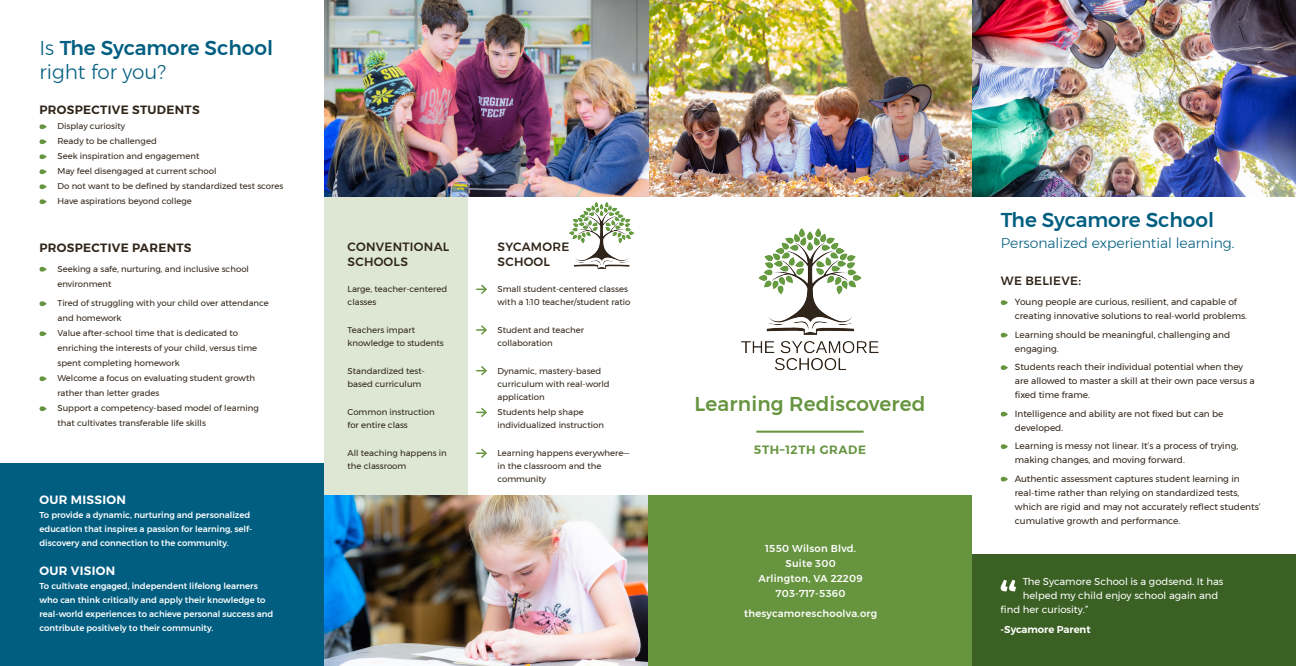
<style>
.page{position:relative;width:1296px;height:666px;background:#fff}
.page>*{position:absolute;margin:0;border:0;box-sizing:border-box;transform-origin:0 0}
.t1{font:600 52.8px "Adelle Basic";color:#fff}
.quote{font:500 20px/24px "Montserrat";color:#025e81}
.t2{font:500 20px "Montserrat";letter-spacing:.01em;color:#66943f}
.A_Head_Montserrat{font:500 20px "Montserrat";color:#025e81}
.A_Head_Montserrat-2{font:300 14px "Montserrat";color:#025e81}
.t3{font:500 12px/14.4px "Montserrat";letter-spacing:.025em;color:#302519}
.B_head{font:600 12px "Montserrat";letter-spacing:.025em;color:#302519}
.B_Head_Montserrat{font:600 12px "Montserrat";letter-spacing:.025em;color:#fff}
.B_Head_Montserrat-2{font:600 12px "Montserrat";letter-spacing:.025em;color:#302519}
.B_Head_Montserrat-3{font:600 12px "Montserrat";letter-spacing:.05em;color:#66943f}
.t4{font:10px "Montserrat";color:#fff}
.t5{font:500 10px "Montserrat";letter-spacing:.025em;color:#fff}
.Quote_Source{font:600 10px "Montserrat";color:#fff}
.leaf_bullets_2{font:9px/14px "Montserrat";color:#302519}
.Bullets{font:8.5px/13px "Montserrat";color:#302519}
.Body_Montserrat{font:500 8.5px/14px "Montserrat";color:#fff}
.s1{font-weight:300}
</style>
<div class="page">
<div style="left:0;top:464px;width:325px;height:202px;background:#025e81"></div>
<div style="left:648px;top:495px;width:324px;height:171px;background:#67943f"></div>
<div style="left:324px;top:183px;width:144px;height:336px;background:#dde7d3"></div>
<img style="left:741px;top:228px;width:138px;height:143px">
<hr style="left:756px;top:431px;width:108px;height:2px;background:#66943f">
<svg style="left:39px;top:124px;width:8px;height:5px"></svg>
<svg style="left:39px;top:139px;width:8px;height:5px"></svg>
<svg style="left:39px;top:154px;width:8px;height:5px"></svg>
<svg style="left:39px;top:169px;width:8px;height:5px"></svg>
<svg style="left:39px;top:184px;width:8px;height:5px"></svg>
<svg style="left:39px;top:199px;width:8px;height:5px"></svg>
<svg style="left:39px;top:267px;width:8px;height:5px"></svg>
<svg style="left:39px;top:301px;width:8px;height:5px"></svg>
<svg style="left:39px;top:331px;width:8px;height:5px"></svg>
<svg style="left:39px;top:376px;width:8px;height:5px"></svg>
<svg style="left:39px;top:406px;width:8px;height:5px"></svg>
<div style="left:972px;top:554px;width:324px;height:112px;background:#3b6023"></div>
<img style="left:324px;top:0;width:972px;height:197px">
<svg style="left:1001px;top:300px;width:7px;height:5px"></svg>
<svg style="left:1001px;top:333px;width:7px;height:5px"></svg>
<svg style="left:1001px;top:365px;width:7px;height:5px"></svg>
<svg style="left:1001px;top:412px;width:7px;height:5px"></svg>
<svg style="left:1001px;top:444px;width:7px;height:5px"></svg>
<svg style="left:1001px;top:477px;width:7px;height:5px"></svg>
<img style="left:324px;top:495px;width:324px;height:171px">
<svg style="left:476px;top:284px;width:11px;height:10px"></svg>
<svg style="left:476px;top:325px;width:11px;height:10px"></svg>
<svg style="left:476px;top:366px;width:11px;height:10px"></svg>
<svg style="left:476px;top:407px;width:11px;height:10px"></svg>
<svg style="left:476px;top:448px;width:11px;height:10px"></svg>
<img style="left:569px;top:202px;width:65px;height:67px">
<p class="quote" style="left:40px;top:36px;width:235px"><span class="s1">Is</span> The Sycamore School <span class="s1">right for you?</span></p>
<p class="B_head" style="left:40px;top:100px;width:162px">PROSPECTIVE STUDENTS</p>
<p class="Bullets" style="left:58px;top:120px;width:69px">Display curiosity</p>
<p class="Bullets" style="left:58px;top:135px;width:101px">Ready to be challenged</p>
<p class="Bullets" style="left:58px;top:150px;width:143px">Seek inspiration and engagement</p>
<p class="Bullets" style="left:58px;top:165px;width:161px">May feel disengaged at current school</p>
<p class="Bullets" style="left:58px;top:180px;width:227px">Do not want to be defined by standardized test scores</p>
<p class="Bullets" style="left:58px;top:195px;width:136px">Have aspirations beyond college</p>
<p class="B_Head_Montserrat-2" style="left:40px;top:238px;width:154px">PROSPECTIVE PARENTS</p>
<p class="Bullets" style="left:58px;top:261px;width:193px;line-height:15px">Seeking a safe, nurturing, and inclusive school environment</p>
<p class="Bullets" style="left:58px;top:296px;width:213px;line-height:15px">Tired of struggling with your child over attendance and homework</p>
<p class="Bullets" style="left:58px;top:326px;width:201px;line-height:15px">Value after-school time that is dedicated to enriching the interests of your child, versus time spent completing homework</p>
<p class="Bullets" style="left:58px;top:371px;width:199px;line-height:15px">Welcome a focus on evaluating student growth rather than letter grades</p>
<p class="Bullets" style="left:58px;top:401px;width:203px;line-height:15px">Support a competency-based model of learning that cultivates transferable life skills</p>
<p class="B_Head_Montserrat" style="left:40px;top:490px;width:88px">OUR MISSION</p>
<p class="Body_Montserrat" style="left:40px;top:508px;width:214px">To provide a dynamic, nurturing and personalized education that inspires a passion for learning, self&shy;discovery and connection to the community.</p>
<p class="B_Head_Montserrat" style="left:40px;top:561px;width:77px">OUR VISION</p>
<p class="Body_Montserrat" style="left:40px;top:579px;width:235px">To cultivate engaged, independent lifelong learners who can think critically and apply their knowledge to real-world experiences to achieve personal success and contribute positively to their community.</p>
<p class="t3" style="left:348px;top:240px;width:103px">CONVENTIONAL<br>SCHOOLS</p>
<p class="t3" style="left:498px;top:240px;width:73px">SYCAMORE<br>SCHOOL</p>
<p class="Bullets" style="left:348px;top:282px;width:101px">Large, teacher-centered classes</p>
<p class="Bullets" style="left:498px;top:282px;width:134px">Small student-centered classes with a 1:10 teacher/student ratio</p>
<p class="Bullets" style="left:348px;top:323px;width:98px">Teachers impart knowledge to students</p>
<p class="Bullets" style="left:498px;top:323px;width:88px">Student and teacher collaboration</p>
<p class="Bullets" style="left:348px;top:364px;width:79px">Standardized test&shy;based curriculum</p>
<p class="Bullets" style="left:498px;top:364px;width:114px">Dynamic, mastery-based curriculum with real-world application</p>
<p class="Bullets" style="left:348px;top:405px;width:89px">Common instruction for entire class</p>
<p class="Bullets" style="left:498px;top:405px;width:108px">Students help shape individualized instruction</p>
<p class="Bullets" style="left:348px;top:446px;width:101px">All teaching happens in the classroom</p>
<p class="Bullets" style="left:498px;top:446px;width:133px">Learning happens everywhere— in the classroom and the community</p>
<p class="t2" style="left:695px;top:388px;width:232px">Learning Rediscovered</p>
<p class="B_Head_Montserrat-3" style="left:754px;top:440px;width:114px">5TH–12TH GRADE</p>
<p class="t5" style="left:765px;top:541px;width:92px">1550 Wilson Blvd.</p>
<p class="t5" style="left:786px;top:556px;width:52px">Suite 300</p>
<p class="t5" style="left:759px;top:571px;width:106px">Arlington, VA 22209</p>
<p class="t5" style="left:776px;top:586px;width:71px">703-717-5360</p>
<p class="t5" style="left:744px;top:606px;width:135px">thesycamoreschoolva.org</p>
<p class="A_Head_Montserrat" style="left:1001px;top:205px;width:215px">The Sycamore School</p>
<p class="A_Head_Montserrat-2" style="left:1001px;top:233px;width:235px">Personalized experiential learning.</p>
<p class="t3" style="left:1001px;top:274px;width:82px">WE BELIEVE:</p>
<p class="leaf_bullets_2" style="left:1015px;top:295px;width:234px">Young people are curious, resilient, and capable of creating innovative solutions to real-world problems.</p>
<p class="leaf_bullets_2" style="left:1015px;top:327px;width:217px">Learning should be meaningful, challenging and engaging.</p>
<p class="leaf_bullets_2" style="left:1015px;top:360px;width:241px">Students reach their individual potential when they are allowed to master a skill at their own pace versus a fixed time frame.</p>
<p class="leaf_bullets_2" style="left:1015px;top:406px;width:210px">Intelligence and ability are not fixed but can be developed.</p>
<p class="leaf_bullets_2" style="left:1015px;top:439px;width:225px">Learning is messy not linear. It’s a process of trying, making changes, and moving forward.</p>
<p class="leaf_bullets_2" style="left:1015px;top:471px;width:247px">Authentic assessment captures student learning in real-time rather than relying on standardized tests, which are rigid and may not accurately reflect students’ cumulative growth and performance.</p>
<p class="t1" style="left:998px;top:569px;width:21px">“</p>
<p class="t4" style="left:1023px;top:574px;width:202px">The Sycamore School is a godsend. It has</p>
<p class="t4" style="left:1023px;top:588px;width:197px">helped my child enjoy school again and</p>
<p class="t4" style="left:1001px;top:602px;width:89px">find her curiosity.”</p>
<p class="Quote_Source" style="left:1001px;top:621px;width:92px">-Sycamore Parent</p>
</div>
